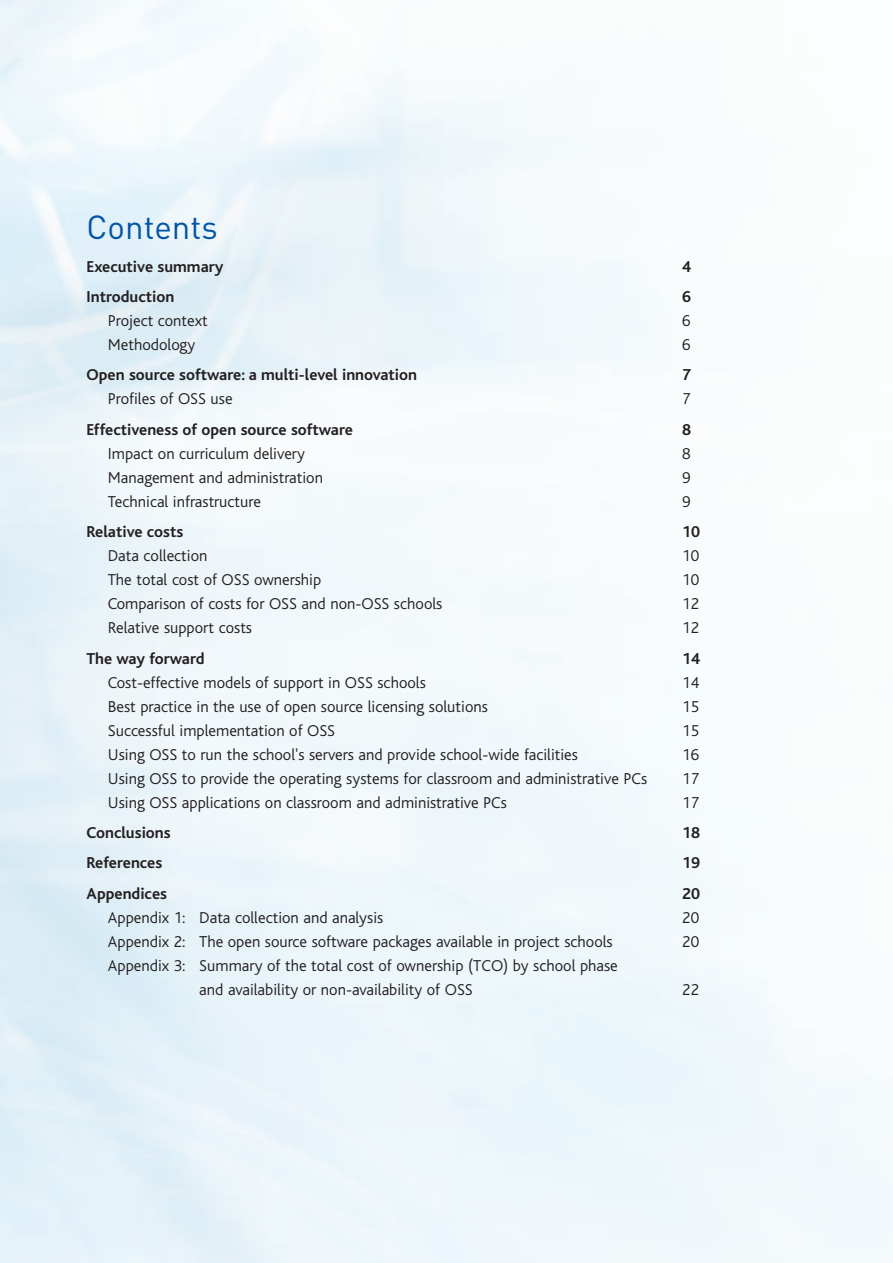
<style>
.page{position:relative;width:893px;height:1263px;background:#fff}
.page>*{position:absolute;margin:0;border:0;box-sizing:border-box;transform-origin:0 0}
.t1{font:33px "DIN";color:#0155a5}
.t2{font:300 16.5px/24px "Bliss";color:#231f20}
.t3{font:700 16.5px "Bliss";color:#231f20}
</style>
<div class="page">
<h1 class="t1" style="left:87px;top:216px;width:133px">Contents</h1>
<p class="t3" style="left:87px;top:260px;width:138px">Executive summary</p>
<p class="t3" style="left:682px;top:260px;width:10px">4</p>
<p class="t3" style="left:87px;top:290px;width:89px">Introduction</p>
<p class="t3" style="left:682px;top:290px;width:10px">6</p>
<p class="t2" style="left:108px;top:310px;width:101px">Project context</p>
<p class="t2" style="left:682px;top:310px;width:10px">6</p>
<p class="t2" style="left:108px;top:334px;width:89px">Methodology</p>
<p class="t2" style="left:682px;top:334px;width:10px">6</p>
<p class="t3" style="left:87px;top:369px;width:332px">Open source software: a multi-level innovation</p>
<p class="t3" style="left:682px;top:369px;width:10px">7</p>
<p class="t2" style="left:108px;top:389px;width:126px">Profiles of OSS use</p>
<p class="t2" style="left:682px;top:389px;width:10px">7</p>
<p class="t3" style="left:87px;top:423px;width:268px">Effectiveness of open source software</p>
<p class="t3" style="left:682px;top:423px;width:10px">8</p>
<p class="t2" style="left:108px;top:443px;width:199px">Impact on curriculum delivery</p>
<p class="t2" style="left:682px;top:443px;width:10px">8</p>
<p class="t2" style="left:108px;top:467px;width:217px">Management and administration</p>
<p class="t2" style="left:682px;top:467px;width:10px">9</p>
<p class="t2" style="left:108px;top:491px;width:155px">Technical infrastructure</p>
<p class="t2" style="left:682px;top:491px;width:10px">9</p>
<p class="t3" style="left:87px;top:526px;width:98px">Relative costs</p>
<p class="t3" style="left:682px;top:526px;width:19px">10</p>
<p class="t2" style="left:108px;top:545px;width:101px">Data collection</p>
<p class="t2" style="left:682px;top:545px;width:18px">10</p>
<p class="t2" style="left:108px;top:569px;width:215px">The total cost of OSS ownership</p>
<p class="t2" style="left:682px;top:569px;width:18px">10</p>
<p class="t2" style="left:108px;top:593px;width:336px">Comparison of costs for OSS and non-OSS schools</p>
<p class="t2" style="left:682px;top:593px;width:18px">12</p>
<p class="t2" style="left:108px;top:617px;width:146px">Relative support costs</p>
<p class="t2" style="left:682px;top:617px;width:18px">12</p>
<p class="t3" style="left:87px;top:652px;width:119px">The way forward</p>
<p class="t3" style="left:682px;top:652px;width:19px">14</p>
<p class="t2" style="left:108px;top:672px;width:319px">Cost-effective models of support in OSS schools</p>
<p class="t2" style="left:682px;top:672px;width:18px">14</p>
<p class="t2" style="left:108px;top:696px;width:381px">Best practice in the use of open source licensing solutions</p>
<p class="t2" style="left:682px;top:696px;width:18px">15</p>
<p class="t2" style="left:108px;top:720px;width:229px">Successful implementation of OSS</p>
<p class="t2" style="left:682px;top:720px;width:18px">15</p>
<p class="t2" style="left:108px;top:744px;width:471px">Using OSS to run the school's servers and provide school-wide facilities</p>
<p class="t2" style="left:682px;top:744px;width:18px">16</p>
<p class="t2" style="left:108px;top:768px;width:541px">Using OSS to provide the operating systems for classroom and administrative PCs</p>
<p class="t2" style="left:682px;top:768px;width:18px">17</p>
<p class="t2" style="left:108px;top:792px;width:400px">Using OSS applications on classroom and administrative PCs</p>
<p class="t2" style="left:682px;top:792px;width:18px">17</p>
<p class="t3" style="left:87px;top:826px;width:86px">Conclusions</p>
<p class="t3" style="left:682px;top:826px;width:19px">18</p>
<p class="t3" style="left:87px;top:857px;width:77px">References</p>
<p class="t3" style="left:682px;top:857px;width:19px">19</p>
<p class="t3" style="left:87px;top:887px;width:82px">Appendices</p>
<p class="t3" style="left:682px;top:887px;width:19px">20</p>
<p class="t2" style="left:108px;top:907px;width:277px">Appendix 1: Data collection and analysis</p>
<p class="t2" style="left:682px;top:907px;width:18px">20</p>
<p class="t2" style="left:108px;top:931px;width:506px">Appendix 2: The open source software packages available in project schools</p>
<p class="t2" style="left:682px;top:931px;width:18px">20</p>
<p class="t2" style="left:199px;top:955px;width:420px;text-indent:-91px">Appendix 3: Summary of the total cost of ownership (TCO) by school phase and availability or non-availability of OSS</p>
<p class="t2" style="left:682px;top:979px;width:18px">22</p>
</div>
